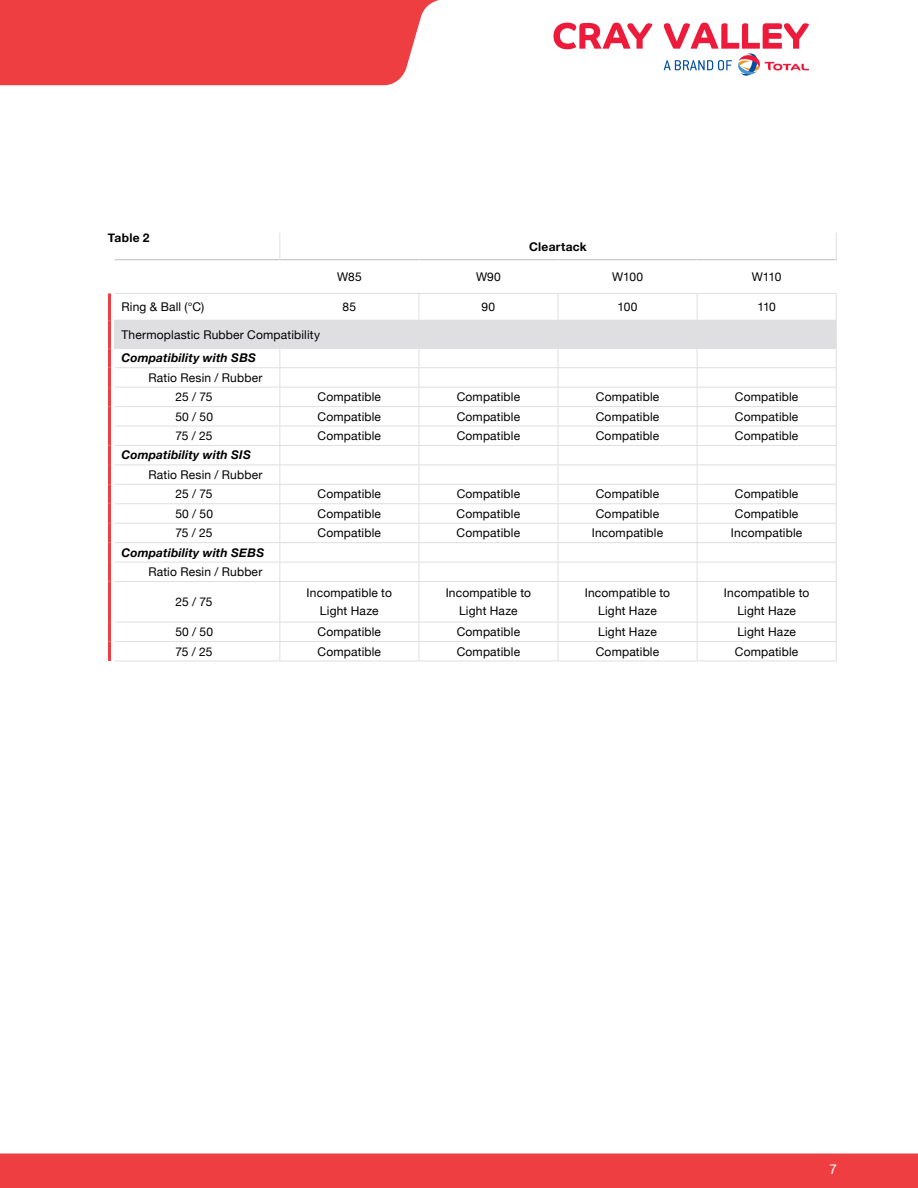
<style>
.page{position:relative;width:918px;height:1188px;background:#fff}
.page>*{position:absolute;margin:0;border:0;box-sizing:border-box;transform-origin:0 0}
.t1{font:13.5px "Helvetica Neue";color:#fff}
.t2{font:12px/18px "Helvetica Neue";letter-spacing:.015em;color:#000;text-align:center}
.t3{font:italic 700 12px "Helvetica Neue";letter-spacing:.015em;color:#000}
.t4{font:700 12px "Helvetica Neue";letter-spacing:.025em;color:#000}
</style>
<div class="page">
<svg style="left:554px;top:23px;width:99px;height:26px"></svg>
<svg style="left:664px;top:23px;width:145px;height:53px"></svg>
<div style="left:0;top:0;width:439px;height:85px;background:#ef3e42"></div>
<div style="left:0;top:1154px;width:918px;height:34px;background:#ef3e42"></div>
<hr style="left:115px;top:259px;width:165px;height:1px;background:#b9bbc0">
<hr style="left:280px;top:259px;width:139px;height:1px;background:#b9bbc0">
<hr style="left:419px;top:259px;width:139px;height:1px;background:#b9bbc0">
<hr style="left:558px;top:259px;width:139px;height:1px;background:#b9bbc0">
<hr style="left:697px;top:259px;width:140px;height:1px;background:#b9bbc0">
<svg style="left:836px;top:233px;width:1px;height:26px"></svg>
<svg style="left:279px;top:233px;width:1px;height:26px"></svg>
<hr style="left:280px;top:581px;width:139px;height:1px;background:#dfdfe1">
<hr style="left:419px;top:581px;width:139px;height:1px;background:#dfdfe1">
<hr style="left:558px;top:581px;width:139px;height:1px;background:#dfdfe1">
<hr style="left:697px;top:581px;width:140px;height:1px;background:#dfdfe1">
<hr style="left:280px;top:622px;width:139px;height:1px;background:#dfdfe1">
<hr style="left:419px;top:622px;width:139px;height:1px;background:#dfdfe1">
<hr style="left:558px;top:622px;width:139px;height:1px;background:#dfdfe1">
<hr style="left:697px;top:622px;width:140px;height:1px;background:#dfdfe1">
<hr style="left:280px;top:641px;width:139px;height:1px;background:#dfdfe1">
<hr style="left:419px;top:641px;width:139px;height:1px;background:#dfdfe1">
<hr style="left:558px;top:641px;width:139px;height:1px;background:#dfdfe1">
<hr style="left:697px;top:641px;width:140px;height:1px;background:#dfdfe1">
<hr style="left:280px;top:661px;width:139px;height:1px;background:#dfdfe1">
<hr style="left:419px;top:661px;width:139px;height:1px;background:#dfdfe1">
<hr style="left:558px;top:661px;width:139px;height:1px;background:#dfdfe1">
<hr style="left:697px;top:661px;width:140px;height:1px;background:#dfdfe1">
<svg style="left:115px;top:293px;width:722px;height:288px"></svg>
<hr style="left:115px;top:581px;width:165px;height:1px;background:#dfdfe1">
<hr style="left:279px;top:582px;width:1px;height:40px;background:#dfdfe1">
<hr style="left:419px;top:582px;width:1px;height:40px;background:#dfdfe1">
<hr style="left:558px;top:582px;width:1px;height:40px;background:#dfdfe1">
<hr style="left:697px;top:582px;width:1px;height:40px;background:#dfdfe1">
<hr style="left:836px;top:582px;width:1px;height:40px;background:#dfdfe1">
<hr style="left:115px;top:622px;width:165px;height:1px;background:#dfdfe1">
<hr style="left:115px;top:641px;width:165px;height:1px;background:#dfdfe1">
<svg style="left:279px;top:623px;width:1px;height:38px"></svg>
<svg style="left:419px;top:623px;width:1px;height:38px"></svg>
<svg style="left:558px;top:623px;width:1px;height:38px"></svg>
<svg style="left:697px;top:623px;width:1px;height:38px"></svg>
<svg style="left:836px;top:622px;width:1px;height:39px"></svg>
<hr style="left:115px;top:661px;width:165px;height:1px;background:#dfdfe1">
<hr style="left:108px;top:293px;width:3px;height:27px;background:#ef3e42">
<hr style="left:108px;top:320px;width:3px;height:28px;background:#ef3e42">
<hr style="left:108px;top:348px;width:3px;height:20px;background:#ef3e42">
<hr style="left:108px;top:368px;width:3px;height:19px;background:#ef3e42">
<hr style="left:108px;top:387px;width:3px;height:20px;background:#ef3e42">
<hr style="left:108px;top:407px;width:3px;height:19px;background:#ef3e42">
<hr style="left:108px;top:426px;width:3px;height:19px;background:#ef3e42">
<hr style="left:108px;top:445px;width:3px;height:20px;background:#ef3e42">
<hr style="left:108px;top:465px;width:3px;height:19px;background:#ef3e42">
<hr style="left:108px;top:484px;width:3px;height:20px;background:#ef3e42">
<hr style="left:108px;top:504px;width:3px;height:19px;background:#ef3e42">
<hr style="left:108px;top:523px;width:3px;height:20px;background:#ef3e42">
<hr style="left:108px;top:543px;width:3px;height:19px;background:#ef3e42">
<hr style="left:108px;top:562px;width:3px;height:20px;background:#ef3e42">
<hr style="left:108px;top:582px;width:3px;height:40px;background:#ef3e42">
<hr style="left:108px;top:622px;width:3px;height:20px;background:#ef3e42">
<hr style="left:108px;top:642px;width:3px;height:19px;background:#ef3e42">
<p class="t4" style="left:108px;top:231px;width:43px">Table 2</p>
<p class="t4" style="left:529px;top:239px;width:59px">Cleartack</p>
<p class="t2" style="left:337px;top:267px;width:26px">W85</p>
<p class="t2" style="left:476px;top:267px;width:26px">W90</p>
<p class="t2" style="left:612px;top:267px;width:32px">W100</p>
<p class="t2" style="left:752px;top:267px;width:31px">W110</p>
<p class="t2" style="left:121px;top:298px;width:84px">Ring &amp; Ball (°C)</p>
<p class="t2" style="left:343px;top:298px;width:15px">85</p>
<p class="t2" style="left:482px;top:298px;width:15px">90</p>
<p class="t2" style="left:618px;top:298px;width:21px">100</p>
<p class="t2" style="left:757px;top:298px;width:20px">110</p>
<p class="t2" style="left:121px;top:325px;width:200px">Thermoplastic Rubber Compatibility</p>
<p class="t3" style="left:121px;top:351px;width:136px">Compatibility with SBS</p>
<p class="t2" style="left:175px;top:368px;width:88px;line-height:19.5px;text-align:left;text-indent:-27px">Ratio Resin / Rubber<br>25 / 75</p>
<p class="t2" style="left:318px;top:388px;width:65px">Compatible</p>
<p class="t2" style="left:457px;top:388px;width:65px">Compatible</p>
<p class="t2" style="left:596px;top:388px;width:65px">Compatible</p>
<p class="t2" style="left:735px;top:388px;width:65px">Compatible</p>
<p class="t2" style="left:175px;top:407px;width:39px">50 / 50</p>
<p class="t2" style="left:318px;top:407px;width:65px">Compatible</p>
<p class="t2" style="left:457px;top:407px;width:65px">Compatible</p>
<p class="t2" style="left:596px;top:407px;width:65px">Compatible</p>
<p class="t2" style="left:735px;top:407px;width:65px">Compatible</p>
<p class="t2" style="left:175px;top:427px;width:39px">75 / 25</p>
<p class="t2" style="left:318px;top:427px;width:65px">Compatible</p>
<p class="t2" style="left:457px;top:427px;width:65px">Compatible</p>
<p class="t2" style="left:596px;top:427px;width:65px">Compatible</p>
<p class="t2" style="left:735px;top:427px;width:65px">Compatible</p>
<p class="t3" style="left:121px;top:448px;width:131px">Compatibility with SIS</p>
<p class="t2" style="left:175px;top:465px;width:88px;line-height:19.5px;text-align:left;text-indent:-27px">Ratio Resin / Rubber<br>25 / 75</p>
<p class="t2" style="left:318px;top:485px;width:65px">Compatible</p>
<p class="t2" style="left:457px;top:485px;width:65px">Compatible</p>
<p class="t2" style="left:596px;top:485px;width:65px">Compatible</p>
<p class="t2" style="left:735px;top:485px;width:65px">Compatible</p>
<p class="t2" style="left:175px;top:504px;width:39px">50 / 50</p>
<p class="t2" style="left:318px;top:504px;width:65px">Compatible</p>
<p class="t2" style="left:457px;top:504px;width:65px">Compatible</p>
<p class="t2" style="left:596px;top:504px;width:65px">Compatible</p>
<p class="t2" style="left:735px;top:504px;width:65px">Compatible</p>
<p class="t2" style="left:175px;top:524px;width:39px">75 / 25</p>
<p class="t2" style="left:318px;top:524px;width:65px">Compatible</p>
<p class="t2" style="left:457px;top:524px;width:65px">Compatible</p>
<p class="t2" style="left:592px;top:524px;width:73px">Incompatible</p>
<p class="t2" style="left:731px;top:524px;width:73px">Incompatible</p>
<p class="t3" style="left:121px;top:545px;width:144px">Compatibility with SEBS</p>
<p class="t2" style="left:148px;top:563px;width:115px">Ratio Resin / Rubber</p>
<p class="t2" style="left:175px;top:593px;width:39px">25 / 75</p>
<p class="t2" style="left:307px;top:584px;width:87px">Incompatible to<br>Light Haze</p>
<p class="t2" style="left:446px;top:584px;width:87px">Incompatible to<br>Light Haze</p>
<p class="t2" style="left:585px;top:584px;width:87px">Incompatible to<br>Light Haze</p>
<p class="t2" style="left:724px;top:584px;width:87px">Incompatible to<br>Light Haze</p>
<p class="t2" style="left:175px;top:623px;width:39px">50 / 50</p>
<p class="t2" style="left:318px;top:623px;width:65px">Compatible</p>
<p class="t2" style="left:457px;top:623px;width:65px">Compatible</p>
<p class="t2" style="left:598px;top:623px;width:60px">Light Haze</p>
<p class="t2" style="left:737px;top:623px;width:60px">Light Haze</p>
<p class="t2" style="left:175px;top:642px;width:39px">75 / 25</p>
<p class="t2" style="left:318px;top:642px;width:65px">Compatible</p>
<p class="t2" style="left:457px;top:642px;width:65px">Compatible</p>
<p class="t2" style="left:596px;top:642px;width:65px">Compatible</p>
<p class="t2" style="left:735px;top:642px;width:65px">Compatible</p>
<p class="t1" style="left:829px;top:1161px;width:9px">7</p>
</div>
